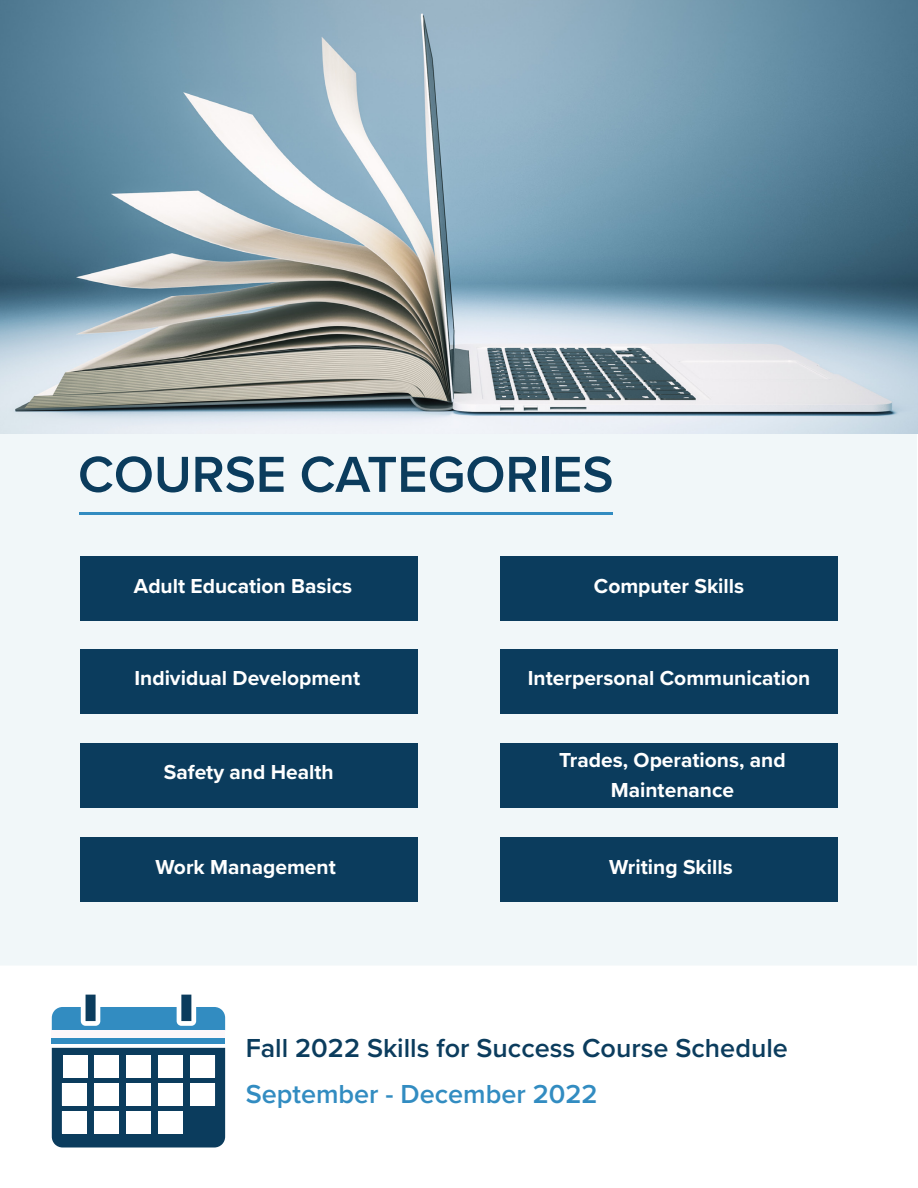
<style>
.page{position:relative;width:918px;height:1188px;background:#fff}
.page>*{position:absolute;margin:0;border:0;box-sizing:border-box;transform-origin:0 0}
.t1{font:600 52.5px "Proxima Nova";color:#0b3c5d}
.t2{font:600 27px "Proxima Nova";color:#0b3c5d}
.t3{font:600 27px "Proxima Nova";color:#328cc1}
.t4{font:700 21px "Proxima Nova";color:#fff}
</style>
<div class="page">
<div style="left:1px;top:432px;width:916px;height:551px;background:#f1f7f9"></div>
<svg style="left:1px;top:966px;width:916px;height:172px"></svg>
<img style="left:0;top:0;width:918px;height:434px">
<div style="left:80px;top:556px;width:338px;height:64px;background:#0b3c5d"></div>
<div style="left:500px;top:556px;width:338px;height:64px;background:#0b3c5d"></div>
<div style="left:80px;top:650px;width:338px;height:64px;background:#0b3c5d"></div>
<div style="left:500px;top:650px;width:338px;height:64px;background:#0b3c5d"></div>
<div style="left:80px;top:743px;width:338px;height:65px;background:#0b3c5d"></div>
<div style="left:500px;top:743px;width:338px;height:65px;background:#0b3c5d"></div>
<div style="left:80px;top:837px;width:338px;height:65px;background:#0b3c5d"></div>
<div style="left:500px;top:837px;width:338px;height:65px;background:#0b3c5d"></div>
<div style="left:52px;top:1048px;width:173px;height:100px;background:#0b3c5d"></div>
<div style="left:52px;top:1038px;width:173px;height:6px;background:#328cc1"></div>
<div style="left:52px;top:1030px;width:173px;height:8px;background:#fdf7fa"></div>
<svg style="left:52px;top:995px;width:173px;height:35px"></svg>
<div style="left:94px;top:1055px;width:25px;height:22px;background:#fff"></div>
<div style="left:126px;top:1055px;width:25px;height:22px;background:#fff"></div>
<div style="left:158px;top:1055px;width:25px;height:22px;background:#fff"></div>
<div style="left:190px;top:1055px;width:25px;height:22px;background:#fff"></div>
<div style="left:62px;top:1083px;width:25px;height:22px;background:#fff"></div>
<div style="left:94px;top:1083px;width:25px;height:22px;background:#fff"></div>
<div style="left:126px;top:1083px;width:25px;height:22px;background:#fff"></div>
<div style="left:158px;top:1083px;width:25px;height:22px;background:#fff"></div>
<div style="left:190px;top:1083px;width:25px;height:22px;background:#fff"></div>
<div style="left:62px;top:1111px;width:25px;height:22px;background:#fff"></div>
<div style="left:94px;top:1111px;width:25px;height:22px;background:#fff"></div>
<div style="left:126px;top:1111px;width:25px;height:22px;background:#fff"></div>
<div style="left:158px;top:1111px;width:25px;height:22px;background:#fff"></div>
<div style="left:63px;top:1055px;width:25px;height:22px;background:#fff"></div>
<hr style="left:80px;top:513px;width:533px;height:2px;background:#328cc1">
<p class="t1" style="left:78px;top:435px;width:537px">COURSE CATEGORIES</p>
<p class="t4" style="left:134px;top:571px;width:220px">Adult Education Basics</p>
<p class="t4" style="left:594px;top:571px;width:152px">Computer Skills</p>
<p class="t4" style="left:134px;top:663px;width:227px">Individual Development</p>
<p class="t4" style="left:528px;top:663px;width:284px">Interpersonal Communication</p>
<p class="t4" style="left:164px;top:756px;width:171px">Safety and Health</p>
<p class="t4" style="left:559px;top:744px;width:228px">Trades, Operations, and</p>
<p class="t4" style="left:611px;top:774px;width:125px">Maintenance</p>
<p class="t4" style="left:156px;top:852px;width:182px">Work Management</p>
<p class="t4" style="left:609px;top:852px;width:125px">Writing Skills</p>
<p class="t2" style="left:246px;top:1028px;width:544px">Fall 2022 Skills for Success Course Schedule</p>
<p class="t3" style="left:246px;top:1074px;width:353px">September - December 2022</p>
</div>
